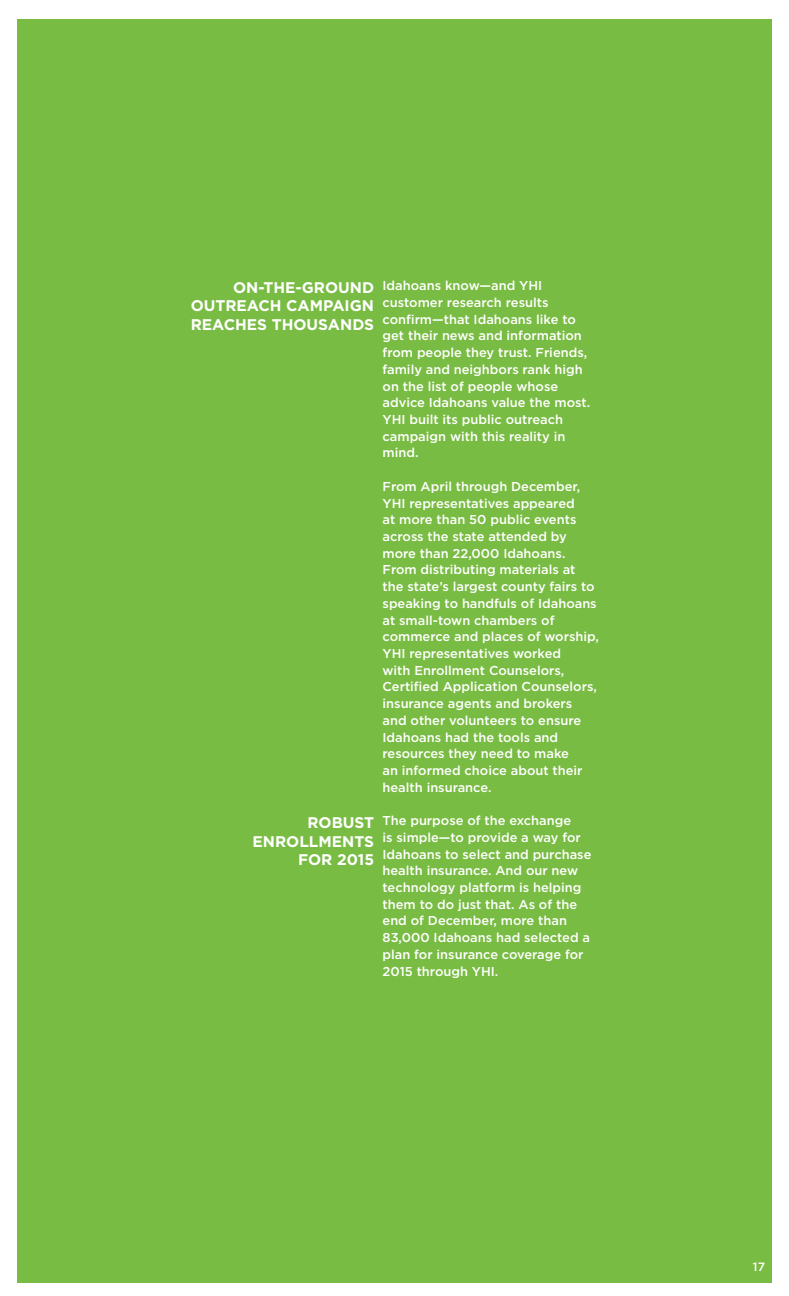
<style>
.page{position:relative;width:789px;height:1296px;background:#fff}
.page>*{position:absolute;margin:0;border:0;box-sizing:border-box;transform-origin:0 0}
.t1{font:700 15.45px/18.5px "Gotham";color:#fff;text-align:justify}
.t2{font:500 12.9px/16.6px "Gotham";color:#fff}
.t3{font:500 12px "Gotham";color:#fff}
</style>
<div class="page">
<div style="left:17px;top:19px;width:754px;height:1264px;background:#79bc43"></div>
<p class="t1" style="left:191px;top:278px;width:185px;text-indent:43px">ON-THE-GROUND OUTREACH CAMPAIGN REACHES THOUSANDS</p>
<p class="t1" style="left:252px;top:814px;width:123px;text-align:right">ROBUST<br>ENROLLMENTS<br>FOR 2015</p>
<p class="t2" style="left:382px;top:277px;width:209px">Idahoans know—and YHI customer research results confirm—that Idahoans like to get their news and information from people they trust. Friends, family and neighbors rank high on the list of people whose advice Idahoans value the most.<br>YHI built its public outreach campaign with this reality in mind.</p>
<p class="t2" style="left:382px;top:478px;width:218px">From April through December,<br>YHI representatives appeared<br>at more than 50 public events across the state attended by more than 22,000 Idahoans.<br>From distributing materials at the state’s largest county fairs to speaking to handfuls of Idahoans at small-town chambers of commerce and places of worship,<br>YHI representatives worked<br>with Enrollment Counselors,<br>Certified Application Counselors, insurance agents and brokers and other volunteers to ensure<br>Idahoans had the tools and resources they need to make<br>an informed choice about their health insurance.</p>
<p class="t2" style="left:382px;top:812px;width:210px">The purpose of the exchange<br>is simple—to provide a way for<br>Idahoans to select and purchase health insurance. And our new technology platform is helping them to do just that. As of the end of December, more than<br>83,000 Idahoans had selected a plan for insurance coverage for<br>2015 through YHI.</p>
<p class="t3" style="left:752px;top:1259px;width:14px">17</p>
</div>
